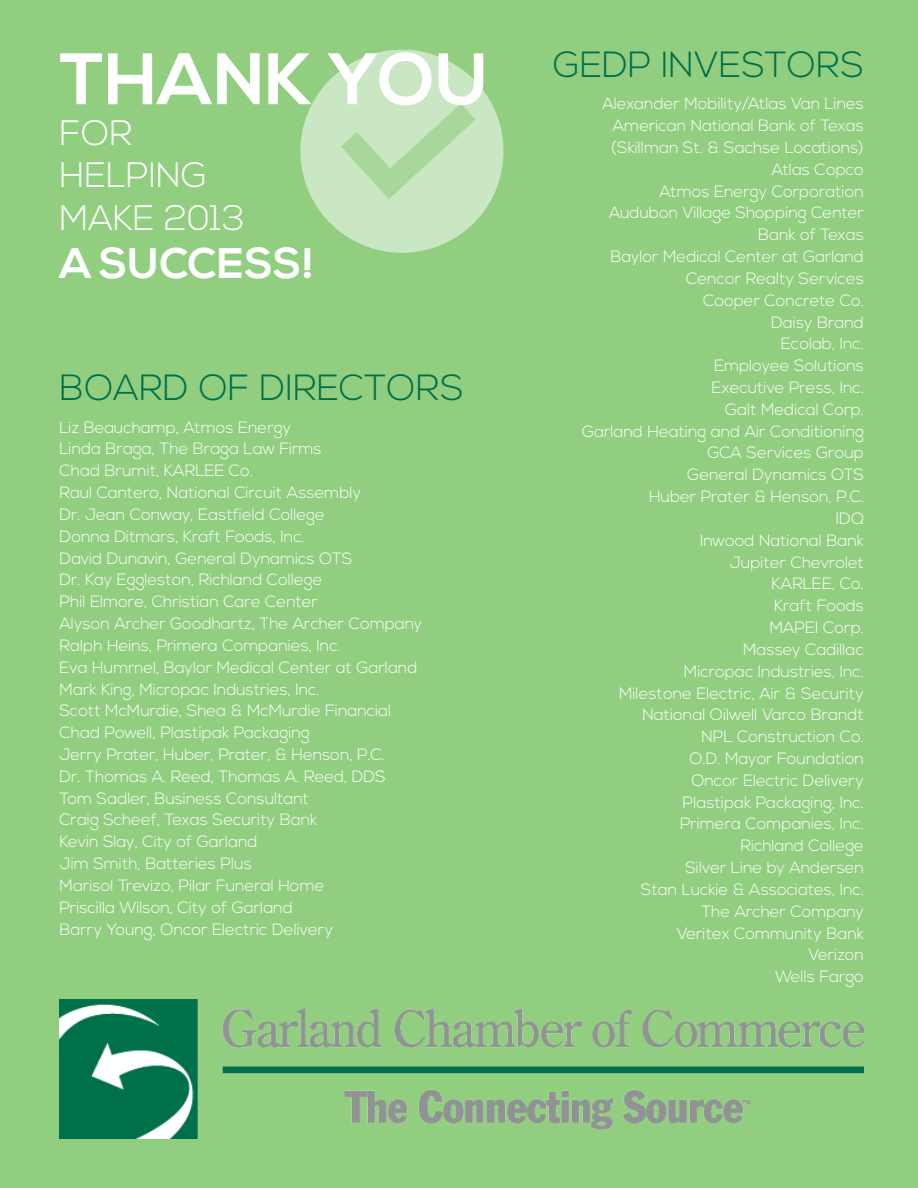
<style>
.page{position:relative;width:918px;height:1188px;background:#91ce80}
.page>*{position:absolute;margin:0;border:0;box-sizing:border-box;transform-origin:0 0}
.t1{font:700 72.75px "Nexa";color:#fff}
.t2{font:700 42.75px "Nexa";color:#fff}
.t3{font:300 36.45px "Nexa";color:#00704a}
.t4{font:300 35.25px/42.3px "Nexa";color:#fff}
.t5{font:300 16.35px/21.8px "Nexa";color:#fff;text-align:right}
</style>
<div class="page">
<svg style="left:300px;top:49px;width:204px;height:204px;fill:#cae7c3"></svg>
<svg style="left:341px;top:104px;width:135px;height:95px"></svg>
<img style="left:60px;top:1000px;width:804px;height:138px">
<h1 class="t1" style="left:60px;top:37px;width:431px">THANK YOU</h1>
<h3 class="t4" style="left:60px;top:113px;width:187px">FOR<br>HELPING<br>MAKE 2013</h3>
<h2 class="t2" style="left:60px;top:238px;width:256px">A SUCCESS!</h2>
<h3 class="t3" style="left:60px;top:367px;width:405px">BOARD OF DIRECTORS</h3>
<p class="t5" style="left:60px;top:417px;width:364px;text-align:left">Liz Beauchamp, Atmos Energy<br>Linda Braga, The Braga Law Firms<br>Chad Brumit, KARLEE Co.<br>Raul Cantero, National Circuit Assembly<br>Dr. Jean Conway, Eastfield College<br>Donna Ditmars, Kraft Foods, Inc.<br>David Dunavin, General Dynamics OTS<br>Dr. Kay Eggleston, Richland College<br>Phil Elmore, Christian Care Center<br>Alyson Archer Goodhartz, The Archer Company Ralph Heins, Primera Companies, Inc.<br>Eva Hummel, Baylor Medical Center at Garland Mark King, Micropac Industries, Inc.<br>Scott McMurdie, Shea &amp; McMurdie Financial Chad Powell, Plastipak Packaging<br>Jerry Prater, Huber, Prater, &amp; Henson, P.C.<br>Dr. Thomas A. Reed, Thomas A. Reed, DDS<br>Tom Sadler, Business Consultant<br>Craig Scheef, Texas Security Bank<br>Kevin Slay, City of Garland<br>Jim Smith, Batteries Plus<br>Marisol Trevizo, Pilar Funeral Home<br>Priscilla Wilson, City of Garland<br>Barry Young, Oncor Electric Delivery</p>
<h3 class="t3" style="left:553px;top:43px;width:312px">GEDP INVESTORS</h3>
<p class="t5" style="left:582px;top:94px;width:283px">Alexander Mobility/Atlas Van Lines<br>American National Bank of Texas (Skillman St. &amp; Sachse Locations)<br>Atlas Copco<br>Atmos Energy Corporation<br>Audubon Village Shopping Center<br>Bank of Texas<br>Baylor Medical Center at Garland<br>Cencor Realty Services<br>Cooper Concrete Co.<br>Daisy Brand<br>Ecolab, Inc.<br>Employee Solutions<br>Executive Press, Inc.<br>Galt Medical Corp.<br>Garland Heating and Air Conditioning<br>GCA Services Group<br>General Dynamics OTS<br>Huber Prater &amp; Henson, P.C.<br>IDQ<br>Inwood National Bank<br>Jupiter Chevrolet<br>KARLEE, Co.<br>Kraft Foods<br>MAPEI Corp.<br>Massey Cadillac<br>Micropac Industries, Inc.<br>Milestone Electric, Air &amp; Security<br>National Oilwell Varco Brandt<br>NPL Construction Co.<br>O.D. Mayor Foundation<br>Oncor Electric Delivery<br>Plastipak Packaging, Inc.<br>Primera Companies, Inc.<br>Richland College<br>Silver Line by Andersen<br>Stan Luckie &amp; Associates, Inc.<br>The Archer Company<br>Veritex Community Bank<br>Verizon<br>Wells Fargo</p>
</div>
